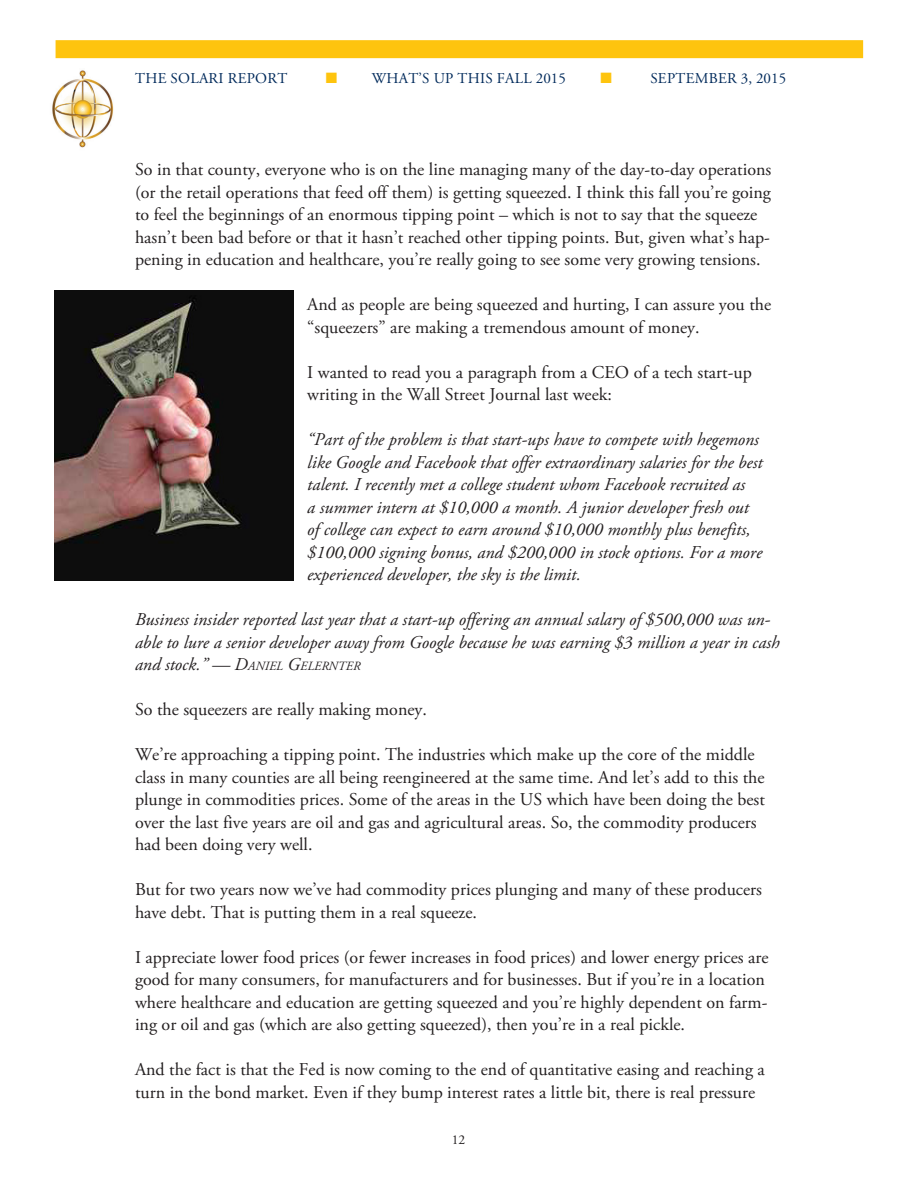
<style>
.page{position:relative;width:918px;height:1188px;background:#fff}
.page>*{position:absolute;margin:0;border:0;box-sizing:border-box;transform-origin:0 0}
.t1{font:18px/22.5px "Adobe Garamond Pro";color:#231f20}
.t2{font:italic 18px/22.5px "Adobe Garamond Pro";color:#231f20}
.t3{font:15px "Adobe Garamond Pro";letter-spacing:.02em;color:#002a5b}
.t4{font:15px "Zapf Dingbats ITC";color:#fec40e}
.t5{font:13.5px "Adobe Garamond Pro";color:#231f20}
.t6{font:italic 12.6px "Adobe Garamond Pro";color:#231f20}
.s1{color:#fec40e}
.s2{font-size:18px}
</style>
<div class="page">
<img style="left:52px;top:70px;width:62px;height:78px">
<div style="left:56px;top:40px;width:807px;height:18px;background:#fec40e"></div>
<img style="left:54px;top:290px;width:240px;height:290px">
<p class="t3" style="left:135px;top:69px;width:154px">THE SOLARI REPORT</p>
<p class="t3" style="left:326px;top:69px;width:242px"><span class="s1">■</span> WHAT’S UP THIS FALL 2015</p>
<p class="t4" style="left:601px;top:71px;width:13px">■</p>
<p class="t3" style="left:650px;top:69px;width:137px">SEPTEMBER 3, 2015</p>
<p class="t1" style="left:135px;top:159px;width:638px">So in that county, everyone who is on the line managing many of the day-to-day operations (or the retail operations that feed off them) is getting squeezed. I think this fall you’re going to feel the beginnings of an enormous tipping point – which is not to say that the squeeze hasn’t been bad before or that it hasn’t reached other tipping points. But, given what’s hap&shy;pening in education and healthcare, you’re really going to see some very growing tensions.</p>
<p class="t1" style="left:307px;top:294px;width:466px">And as people are being squeezed and hurting, I can assure you the “squeezers” are making a tremendous amount of money.</p>
<p class="t1" style="left:307px;top:361px;width:446px">I wanted to read you a paragraph from a CEO of a tech start-up writing in the Wall Street Journal last week:</p>
<p class="t2" style="left:307px;top:429px;width:457px">“Part of the problem is that start-ups have to compete with hegemons like Google and Facebook that offer extraordinary salaries for the best talent. I recently met a college student whom Facebook recruited as<br>a summer intern at $10,000 a month. A junior developer fresh out of college can expect to earn around $10,000 monthly plus benefits, $100,000 signing bonus, and $200,000 in stock options. For a more experienced developer, the sky is the limit.</p>
<p class="t2" style="left:135px;top:609px;width:646px">Business insider reported last year that a start-up offering an annual salary of $500,000 was un&shy;able to lure a senior developer away from Google because he was earning $3 million a year in cash</p>
<p class="t6" style="left:135px;top:658px;width:227px"><span class="s2">and stock.” — D</span>ANIEL <span class="s2">G</span>ELERNTER</p>
<p class="t1" style="left:135px;top:699px;width:294px">So the squeezers are really making money.</p>
<p class="t1" style="left:135px;top:744px;width:631px">We’re approaching a tipping point. The industries which make up the core of the middle class in many counties are all being reengineered at the same time. And let’s add to this the plunge in commodities prices. Some of the areas in the US which have been doing the best over the last five years are oil and gas and agricultural areas. So, the commodity producers had been doing very well.</p>
<p class="t1" style="left:135px;top:879px;width:629px">But for two years now we’ve had commodity prices plunging and many of these producers have debt. That is putting them in a real squeeze.</p>
<p class="t1" style="left:135px;top:946px;width:635px">I appreciate lower food prices (or fewer increases in food prices) and lower energy prices are good for many consumers, for manufacturers and for businesses. But if you’re in a location where healthcare and education are getting squeezed and you’re highly dependent on farm&shy;ing or oil and gas (which are also getting squeezed), then you’re in a real pickle.</p>
<p class="t1" style="left:135px;top:1059px;width:631px">And the fact is that the Fed is now coming to the end of quantitative easing and reaching a turn in the bond market. Even if they bump interest rates a little bit, there is real pressure</p>
<p class="t5" style="left:452px;top:1131px;width:15px">12</p>
</div>
